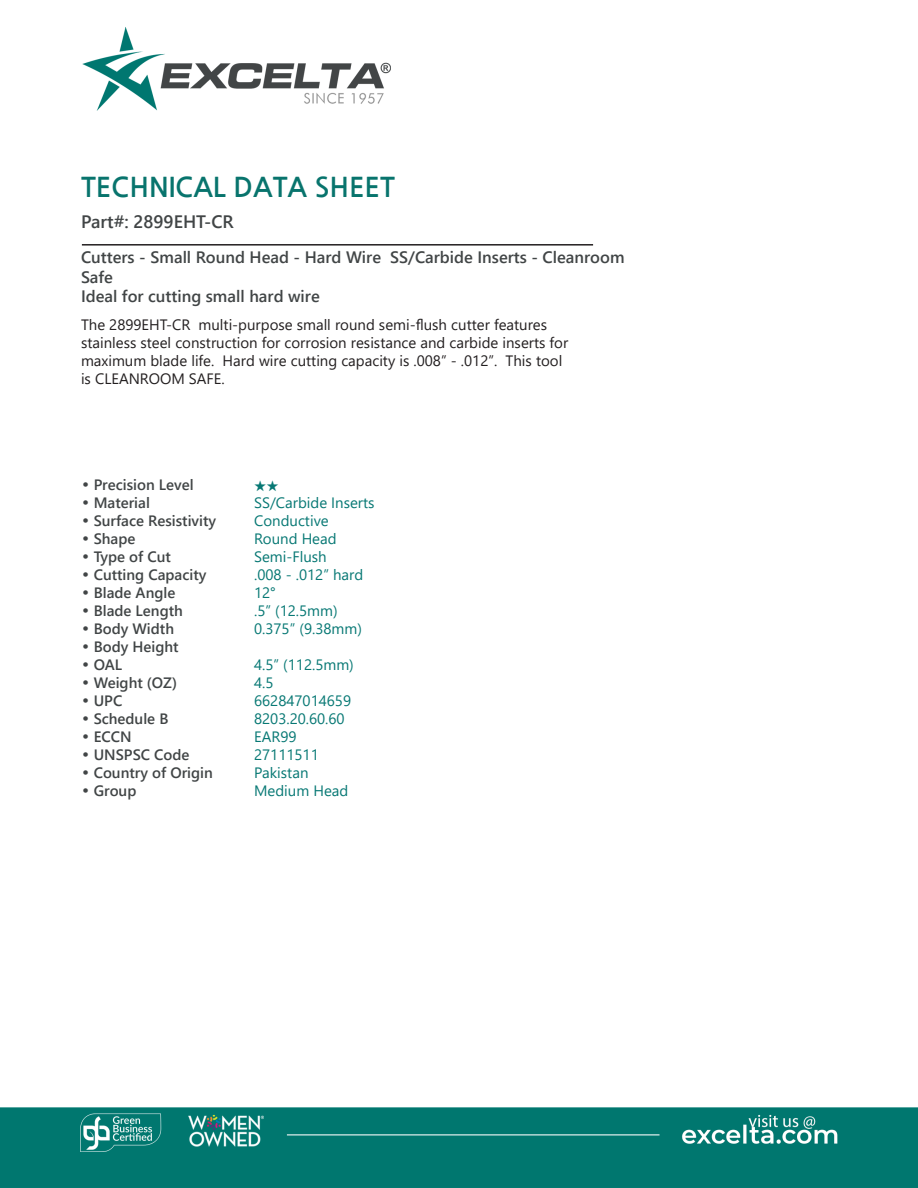
<style>
.page{position:relative;width:918px;height:1188px;background:#fff}
.page>*{position:absolute;margin:0;border:0;box-sizing:border-box;transform-origin:0 0}
.t1{font:700 27px "Nanum Gothic";color:#08746d}
.t2{font:700 18px "Yu Gothic UI";color:#414546}
.t3{font:700 16.5px/19.8px "Yu Gothic UI";color:#414546}
.t4{font:15px/18px "Yu Gothic UI";color:#231f20}
.CT_s_CTM{font:700 15px "Yu Gothic UI";color:#414546}
.CT_s_CTM-2{font:15px "Yu Gothic UI";color:#077874}
.s1{font-family:"Century Gothic";font-weight:400}
</style>
<div class="page">
<img style="left:0;top:27px;width:918px;height:1161px">
<hr style="left:82px;top:244px;width:511px;height:2px;background:#231f20">
<svg style="left:255px;top:481px;width:23px;height:11px"></svg>
<p class="t1" style="left:81px;top:173px;width:315px">TECHNICAL DATA SHEET</p>
<p class="t2" style="left:81px;top:212px;width:154px">Part#: 2899EHT-CR</p>
<p class="t3" style="left:81px;top:247px;width:545px">Cutters - Small Round Head - Hard Wire SS/Carbide Inserts - Cleanroom<br>Safe</p>
<p class="t3" style="left:81px;top:287px;width:240px">Ideal for cutting small hard wire</p>
<p class="t4" style="left:81px;top:313px;width:489px">The 2899EHT-CR multi-purpose small round semi-flush cutter features stainless steel construction for corrosion resistance and carbide inserts for maximum blade life. Hard wire cutting capacity is .008” - .012”. This tool is CLEANROOM SAFE.</p>
<p class="CT_s_CTM" style="left:81px;top:476px;width:114px"><span class="s1">•</span> Precision Level</p>
<p class="CT_s_CTM" style="left:81px;top:494px;width:70px"><span class="s1">•</span> Material</p>
<p class="CT_s_CTM-2" style="left:254px;top:489px;width:122px">SS/Carbide Inserts</p>
<p class="CT_s_CTM" style="left:81px;top:512px;width:137px"><span class="s1">•</span> Surface Resistivity</p>
<p class="CT_s_CTM-2" style="left:254px;top:507px;width:76px">Conductive</p>
<p class="CT_s_CTM" style="left:81px;top:530px;width:56px"><span class="s1">•</span> Shape</p>
<p class="CT_s_CTM-2" style="left:254px;top:525px;width:84px">Round Head</p>
<p class="CT_s_CTM" style="left:81px;top:548px;width:92px"><span class="s1">•</span> Type of Cut</p>
<p class="CT_s_CTM-2" style="left:254px;top:543px;width:74px">Semi-Flush</p>
<p class="CT_s_CTM" style="left:81px;top:566px;width:127px"><span class="s1">•</span> Cutting Capacity</p>
<p class="CT_s_CTM-2" style="left:254px;top:561px;width:111px">.008 - .012” hard</p>
<p class="CT_s_CTM" style="left:81px;top:584px;width:96px"><span class="s1">•</span> Blade Angle</p>
<p class="CT_s_CTM-2" style="left:254px;top:579px;width:23px">12°</p>
<p class="CT_s_CTM" style="left:81px;top:602px;width:103px"><span class="s1">•</span> Blade Length</p>
<p class="CT_s_CTM-2" style="left:254px;top:597px;width:85px">.5” (12.5mm)</p>
<p class="CT_s_CTM" style="left:81px;top:620px;width:95px"><span class="s1">•</span> Body Width</p>
<p class="CT_s_CTM-2" style="left:254px;top:615px;width:109px">0.375” (9.38mm)</p>
<p class="CT_s_CTM" style="left:81px;top:638px;width:99px"><span class="s1">•</span> Body Height</p>
<p class="CT_s_CTM" style="left:81px;top:656px;width:43px"><span class="s1">•</span> OAL</p>
<p class="CT_s_CTM-2" style="left:254px;top:651px;width:101px">4.5” (112.5mm)</p>
<p class="CT_s_CTM" style="left:81px;top:674px;width:98px"><span class="s1">•</span> Weight (OZ)</p>
<p class="CT_s_CTM-2" style="left:254px;top:669px;width:21px">4.5</p>
<p class="CT_s_CTM" style="left:81px;top:692px;width:43px"><span class="s1">•</span> UPC</p>
<p class="CT_s_CTM-2" style="left:254px;top:687px;width:99px">662847014659</p>
<p class="CT_s_CTM" style="left:81px;top:710px;width:89px"><span class="s1">•</span> Schedule B</p>
<p class="CT_s_CTM-2" style="left:254px;top:705px;width:92px">8203.20.60.60</p>
<p class="CT_s_CTM" style="left:81px;top:728px;width:52px"><span class="s1">•</span> ECCN</p>
<p class="CT_s_CTM-2" style="left:254px;top:723px;width:44px">EAR99</p>
<p class="CT_s_CTM" style="left:81px;top:746px;width:110px"><span class="s1">•</span> UNSPSC Code</p>
<p class="CT_s_CTM-2" style="left:254px;top:741px;width:66px">27111511</p>
<p class="CT_s_CTM" style="left:81px;top:764px;width:133px"><span class="s1">•</span> Country of Origin</p>
<p class="CT_s_CTM-2" style="left:254px;top:759px;width:56px">Pakistan</p>
<p class="CT_s_CTM" style="left:81px;top:782px;width:57px"><span class="s1">•</span> Group</p>
<p class="CT_s_CTM-2" style="left:254px;top:777px;width:96px">Medium Head</p>
</div>
